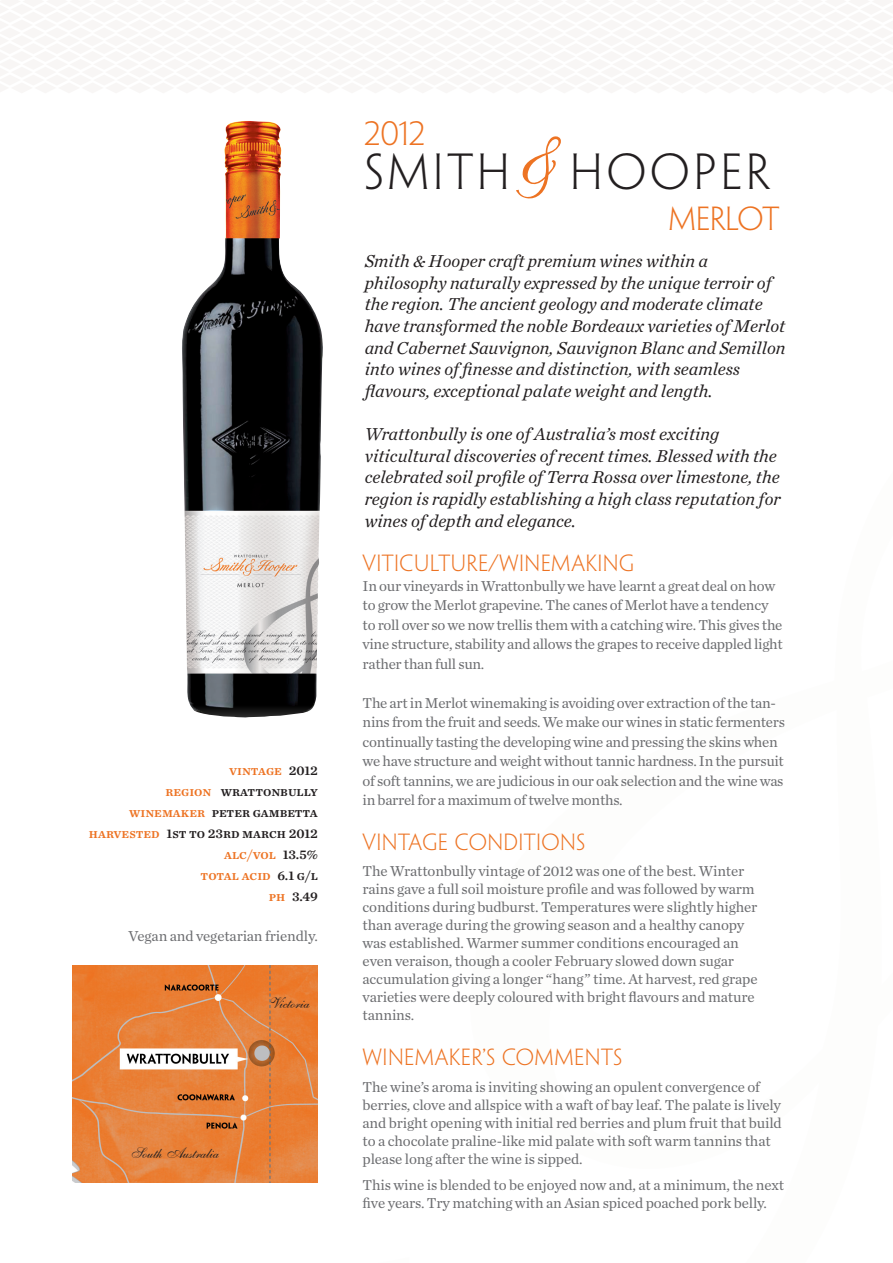
<style>
.page{position:relative;width:893px;height:1263px;background:#fff}
.page>*{position:absolute;margin:0;border:0;box-sizing:border-box;transform-origin:0 0}
.t1{font:300 45.45px "Penumbra Flare Std";letter-spacing:.08em;color:#231f20}
.t2{font:300 30.3px "Penumbra Flare Std";color:#ed7323}
.t3{font:300 30px "Penumbra Flare Std";letter-spacing:-.01em;color:#ed7323}
.t4{font:300 21px "Penumbra Flare Std";letter-spacing:.02em;color:#ed7323}
.t5{font:italic 18px/21.6px "Chronicle Text G1";color:#231f20}
.notes{font:15px/18px "Chronicle Text G1";letter-spacing:-.01em;color:#6c6d70}
.t6{font:15px "Shelley Allegro BT";color:#231f20}
.t7{font:13.5px "Chronicle Text G1 Semi";color:#231f20}
.t8{font:13.5px "Chronicle Text G1 Semi";color:#ed7323}
.s1{color:#231f20}
.s2{color:#ed7323}
</style>
<div class="page">
<img style="left:72px;top:965px;width:246px;height:217px">
<img style="left:182px;top:121px;width:141px;height:597px">
<svg style="left:516px;top:136px;width:45px;height:63px"></svg>
<p class="t8" style="left:229px;top:760px;width:90px">vintage <span class="s1">2012</span></p>
<p class="t7" style="left:165px;top:781px;width:154px"><span class="s2">region</span> wrattonbully</p>
<p class="t7" style="left:129px;top:802px;width:190px"><span class="s2">winemaker</span> peter gambetta</p>
<p class="t7" style="left:89px;top:823px;width:230px"><span class="s2">harvested</span> 1st to 23rd march 2012</p>
<p class="t8" style="left:224px;top:844px;width:95px">alc/vol <span class="s1">13.5%</span></p>
<p class="t8" style="left:201px;top:865px;width:119px">total acid <span class="s1">6.1 g/l</span></p>
<p class="t7" style="left:269px;top:886px;width:50px"><span class="s2">ph</span> 3.49</p>
<p class="notes" style="left:129px;top:926px;width:191px">Vegan and vegetarian friendly.</p>
<p class="t6" style="left:270px;top:994px;width:42px">Victoria</p>
<p class="t6" style="left:131px;top:1144px;width:90px">South Australia</p>
<p class="t2" style="left:365px;top:116px;width:62px">2012</p>
<p class="t1" style="left:365px;top:146px;width:147px">SMITH</p>
<p class="t1" style="left:570px;top:146px;width:201px">HOOPER</p>
<p class="t3" style="left:668px;top:201px;width:112px">MERLOT</p>
<p class="t5" style="left:365px;top:249px;width:422px">Smith &amp; Hooper craft premium wines within a philosophy naturally expressed by the unique terroir of the region. The ancient geology and moderate climate have transformed the noble Bordeaux varieties of Merlot and Cabernet Sauvignon, Sauvignon Blanc and Semillon into wines of finesse and distinction, with seamless flavours, exceptional palate weight and length.</p>
<p class="t5" style="left:365px;top:422px;width:418px">Wrattonbully is one of Australia’s most exciting viticultural discoveries of recent times. Blessed with the celebrated soil profile of Terra Rossa over limestone, the region is rapidly establishing a high class reputation for wines of depth and elegance.</p>
<p class="t4" style="left:363px;top:551px;width:273px">VITICULTURE/WINEMAKING</p>
<p class="notes" style="left:363px;top:575px;width:422px;line-height:19.5px">In our vineyards in Wrattonbully we have learnt a great deal on how to grow the Merlot grapevine. The canes of Merlot have a tendency to roll over so we now trellis them with a catching wire. This gives the vine structure, stability and allows the grapes to receive dappled light rather than full sun.</p>
<p class="notes" style="left:363px;top:692px;width:424px;line-height:19.5px">The art in Merlot winemaking is avoiding over extraction of the tan&shy;nins from the fruit and seeds. We make our wines in static fermenters continually tasting the developing wine and pressing the skins when we have structure and weight without tannic hardness. In the pursuit of soft tannins, we are judicious in our oak selection and the wine was in barrel for a maximum of twelve months.</p>
<p class="t4" style="left:363px;top:830px;width:224px">VINTAGE CONDITIONS</p>
<p class="notes" style="left:363px;top:862px;width:396px">The Wrattonbully vintage of 2012 was one of the best. Winter rains gave a full soil moisture profile and was followed by warm conditions during budburst. Temperatures were slightly higher than average during the growing season and a healthy canopy was established. Warmer summer conditions encouraged an even veraison, though a cooler February slowed down sugar accumulation giving a longer “hang” time. At harvest, red grape varieties were deeply coloured with bright flavours and mature tannins.</p>
<p class="t4" style="left:363px;top:1045px;width:261px">WINEMAKER’S COMMENTS</p>
<p class="notes" style="left:363px;top:1077px;width:421px">The wine’s aroma is inviting showing an opulent convergence of berries, clove and allspice with a waft of bay leaf. The palate is lively and bright opening with initial red berries and plum fruit that build to a chocolate praline-like mid palate with soft warm tannins that please long after the wine is sipped.</p>
<p class="notes" style="left:363px;top:1175px;width:423px">This wine is blended to be enjoyed now and, at a minimum, the next five years. Try matching with an Asian spiced poached pork belly.</p>
</div>
